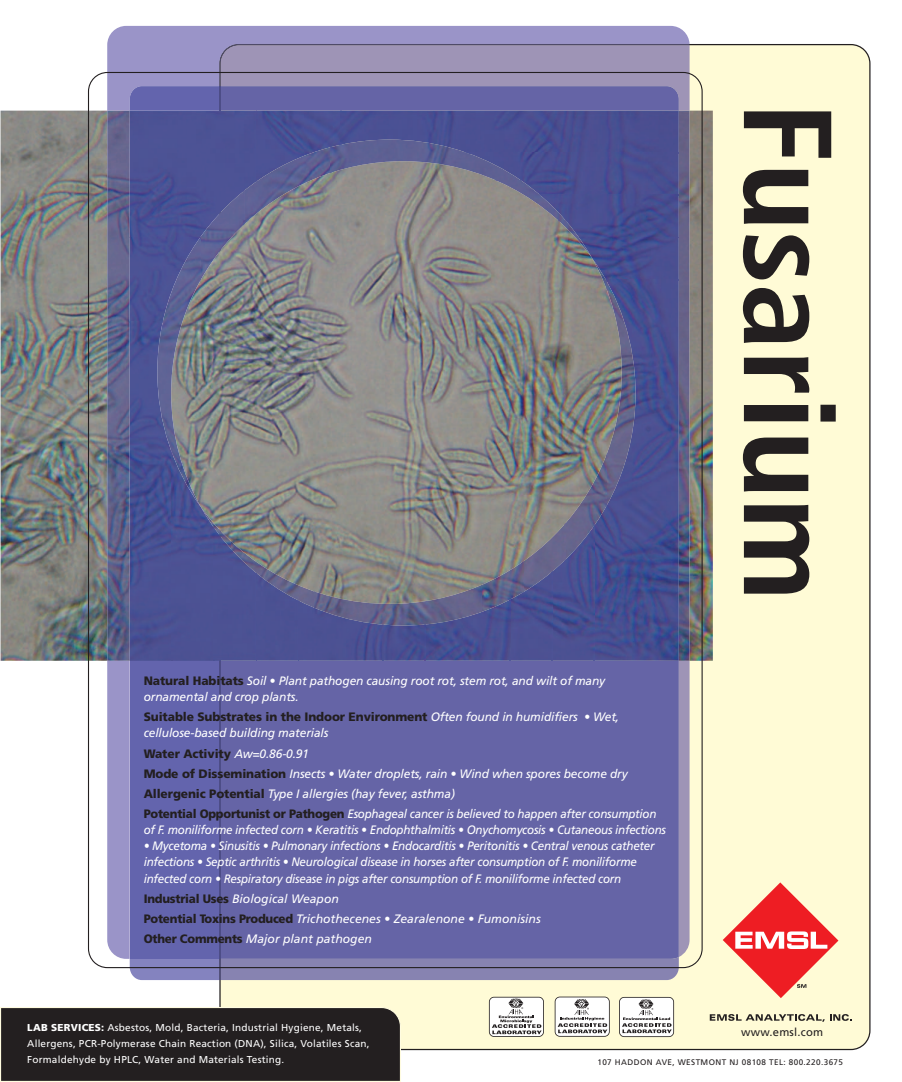
<style>
.page{position:relative;width:902px;height:1082px;background:#fff}
.page>*{position:absolute;margin:0;border:0;box-sizing:border-box;transform-origin:0 0}
.t1{font:700 condensed 125px "Frutiger";color:#231f20;scale:1.05 1}
.t2{font:italic 12.25px/20px "Frutiger";letter-spacing:-.02em;color:#fff}
.t3{font:italic 12.25px/16.2px "Frutiger";letter-spacing:-.02em;color:#fff;scale:.95 1}
.t4{font:italic 12.25px/20px "Frutiger";color:#fff}
.t5{font:11.25px "Frutiger";letter-spacing:.02em;color:#231f20}
.t6{font:10px/16.2px "Frutiger";letter-spacing:.02em;color:#fff}
.t7{font:8.12px "Frutiger";letter-spacing:.05em;color:#231f20}
.s1{font-weight:900;font-style:normal;color:#231f20}
.s2{font-weight:900}
</style>
<div class="page">
<div style="left:219px;top:44px;width:651px;height:1005px;background:#fffbd6"></div>
<img style="left:1px;top:111px;width:711px;height:549px">
<div style="left:107px;top:26px;width:582px;height:46px;background:#9a94c8"></div>
<svg style="left:107px;top:967px;width:582px;height:12px"></svg>
<svg style="left:130px;top:44px;width:559px;height:28px"></svg>
<div style="left:0;top:1006px;width:401px;height:75px;background:#231f20"></div>
<svg style="left:722px;top:882px;width:116px;height:115px"></svg>
<svg style="left:709px;top:1013px;width:142px;height:8px"></svg>
<img style="left:88px;top:72px;width:614px;height:895px">
<svg style="left:488px;top:996px;width:55px;height:40px"></svg>
<svg style="left:554px;top:996px;width:55px;height:40px"></svg>
<svg style="left:618px;top:996px;width:55px;height:40px"></svg>
<p class="t2" style="left:144px;top:673px;width:463px;line-height:16.2px"><span class="s1">Natural Habitats</span> Soil • Plant pathogen causing root rot, stem rot, and wilt of many ornamental and crop plants.</p>
<p class="t2" style="left:144px;top:709px;width:477px;line-height:16.2px"><span class="s1">Suitable Substrates in the Indoor Environment</span> Often found in humidifiers • Wet, cellulose-based building materials</p>
<p class="t2" style="left:144px;top:744px;width:514px"><span class="s1">Water Activity</span> Aw=0.86-0.91<br><span class="s1">Mode of Dissemination</span> Insects • Water droplets, rain • Wind when spores become dry <span class="s1">Allergenic Potential</span> Type I allergies (hay fever, asthma)<br><span class="s1">Potential Opportunist or Pathogen</span> Esophageal cancer is believed to happen after consumption</p>
<p class="t3" style="left:144px;top:822px;width:551px">of F. moniliforme infected corn • Keratitis • Endophthalmitis • Onychomycosis • Cutaneous infections</p>
<p class="t3" style="left:144px;top:838px;width:539px">• Mycetoma • Sinusitis • Pulmonary infections • Endocarditis • Peritonitis • Central venous catheter infections • Septic arthritis • Neurological disease in horses after consumption of F. moniliforme infected corn • Respiratory disease in pigs after consumption of F. moniliforme infected corn</p>
<p class="t4" style="left:144px;top:889px;width:398px"><span class="s1">Industrial Uses</span> Biological Weapon<br><span class="s1">Potential Toxins Produced</span> Trichothecenes • Zearalenone • Fumonisins<br><span class="s1">Other Comments</span> Major plant pathogen</p>
<h1 class="t1" style="left:837px;top:102px;width:476px;rotate:90deg">Fusarium</h1>
<p class="t6" style="left:27px;top:1019px;width:343px"><span class="s2">LAB SERVICES:</span> Asbestos, Mold, Bacteria, Industrial Hygiene, Metals,<br>Allergens, PCR-Polymerase Chain Reaction (DNA), Silica, Volatiles Scan,<br>Formaldehyde by HPLC, Water and Materials Testing.</p>
<p class="t5" style="left:741px;top:1027px;width:83px">www.emsl.com</p>
<p class="t7" style="left:597px;top:1058px;width:247px">107 HADDON AVE, WESTMONT NJ 08108 TEL: 800.220.3675</p>
</div>
